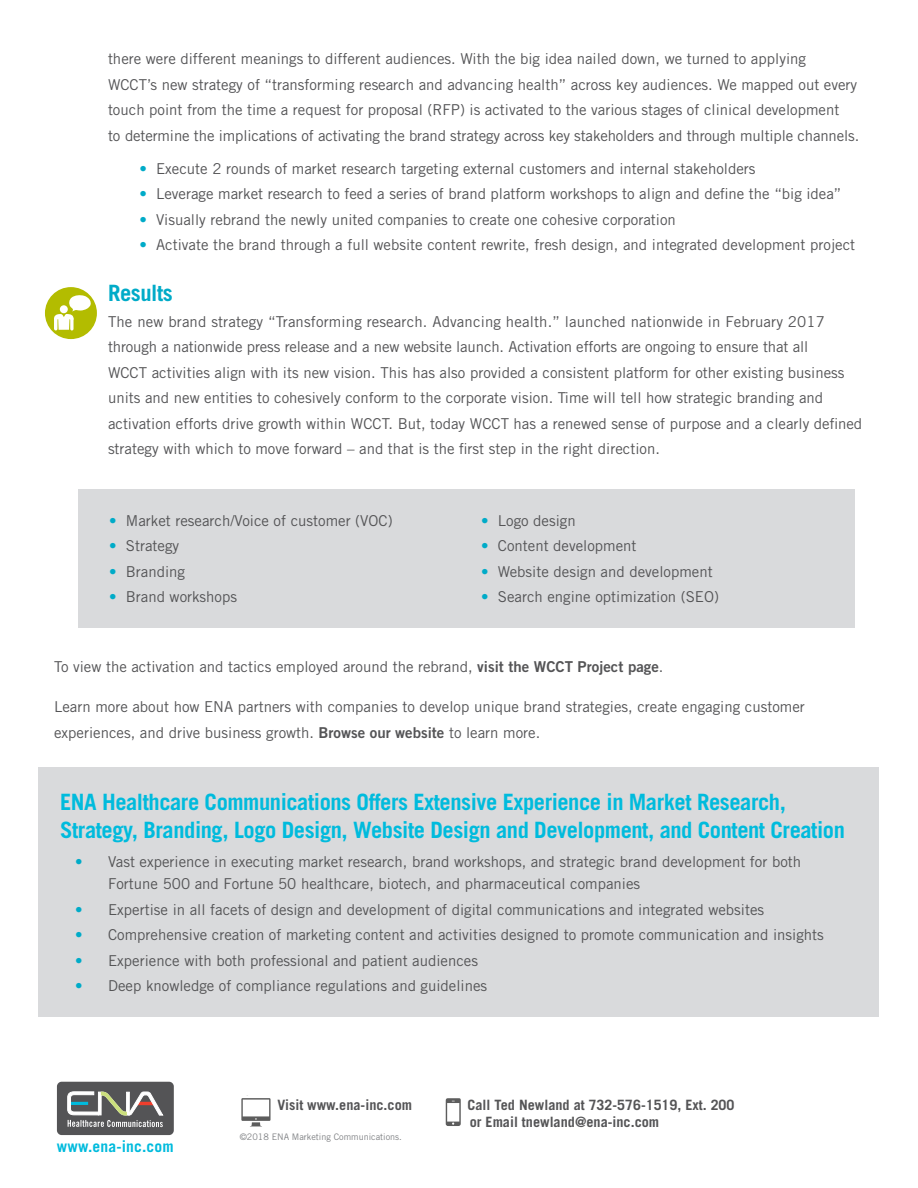
<style>
.page{position:relative;width:918px;height:1188px;background:#fff}
.page>*{position:absolute;margin:0;border:0;box-sizing:border-box;transform-origin:0 0}
.t1{font:700 22.5px/28.5px "Trade Gothic";letter-spacing:-.02em;color:#0bd}
.t2{font:700 22.5px "Trade Gothic";letter-spacing:-.02em;color:#00abc8}
.t3{font:700 15.6px "Trade Gothic";letter-spacing:.01em;color:#0bd}
.t4{font:15px/25.5px "Trade Gothic";color:#545456}
.t5{font:700 14.25px/17.1px "Trade Gothic";color:#545456}
.t6{font:9px "Trade Gothic";color:#808285}
.s1{color:#00abc8}
.s2{font-family:"Trade Gothic Bold Two"}
</style>
<div class="page">
<div style="left:78px;top:489px;width:776px;height:139px;background:#d9dadc"></div>
<div style="left:57px;top:1082px;width:117px;height:53px;background:#545456;border-radius:5px"></div>
<svg style="left:67px;top:1091px;width:96px;height:36px"></svg>
<div style="left:45px;top:287px;width:52px;height:52px;background:#b3bc00;border-radius:50%"></div>
<svg style="left:54px;top:295px;width:37px;height:36px"></svg>
<svg style="left:241px;top:1098px;width:29px;height:28px"></svg>
<svg style="left:446px;top:1098px;width:15px;height:28px"></svg>
<div style="left:39px;top:767px;width:840px;height:250px;background:#d9dadc"></div>
<p class="t4" style="left:108px;top:46px;width:753px">there were different meanings to different audiences. With the big idea nailed down, we turned to applying<br>WCCT’s new strategy of “transforming research and advancing health” across key audiences. We mapped out every touch point from the time a request for proposal (RFP) is activated to the various stages of clinical development<br>to determine the implications of activating the brand strategy across key stakeholders and through multiple channels.</p>
<p class="t4" style="left:140px;top:155px;width:618px"><span class="s1">•</span> Execute 2 rounds of market research targeting external customers and internal stakeholders</p>
<p class="t4" style="left:140px;top:181px;width:703px"><span class="s1">•</span> Leverage market research to feed a series of brand platform workshops to align and define the “big idea”</p>
<p class="t4" style="left:140px;top:206px;width:538px"><span class="s1">•</span> Visually rebrand the newly united companies to create one cohesive corporation</p>
<p class="t4" style="left:140px;top:232px;width:717px"><span class="s1">•</span> Activate the brand through a full website content rewrite, fresh design, and integrated development project</p>
<h1 class="t2" style="left:108px;top:279px;width:66px">Results</h1>
<p class="t4" style="left:108px;top:308px;width:756px">The new brand strategy “Transforming research. Advancing health.” launched nationwide in February 2017 through a nationwide press release and a new website launch. Activation efforts are ongoing to ensure that all<br>WCCT activities align with its new vision. This has also provided a consistent platform for other existing business units and new entities to cohesively conform to the corporate vision. Time will tell how strategic branding and activation efforts drive growth within WCCT. But, today WCCT has a renewed sense of purpose and a clearly defined strategy with which to move forward – and that is the first step in the right direction.</p>
<p class="t4" style="left:109px;top:508px;width:285px"><span class="s1">•</span> Market research/Voice of customer (VOC)</p>
<p class="t4" style="left:109px;top:533px;width:71px"><span class="s1">•</span> Strategy</p>
<p class="t4" style="left:109px;top:559px;width:77px"><span class="s1">•</span> Branding</p>
<p class="t4" style="left:109px;top:584px;width:129px"><span class="s1">•</span> Brand workshops</p>
<p class="t4" style="left:481px;top:508px;width:96px"><span class="s1">•</span> Logo design</p>
<p class="t4" style="left:481px;top:533px;width:157px"><span class="s1">•</span> Content development</p>
<p class="t4" style="left:481px;top:559px;width:233px"><span class="s1">•</span> Website design and development</p>
<p class="t4" style="left:481px;top:584px;width:239px"><span class="s1">•</span> Search engine optimization (SEO)</p>
<p class="t4" style="left:54px;top:654px;width:611px">To view the activation and tactics employed around the rebrand, <span class="s2">visit the WCCT Project page</span>.</p>
<p class="t4" style="left:54px;top:694px;width:752px">Learn more about how ENA partners with companies to develop unique brand strategies, create engaging customer experiences, and drive business growth. <span class="s2">Browse our website</span> to learn more.</p>
<h1 class="t1" style="left:60px;top:787px;width:786px">ENA Healthcare Communications Offers Extensive Experience in Market Research,<br>Strategy, Branding, Logo Design, Website Design and Development, and Content Creation</h1>
<p class="t4" style="left:108px;top:850px;width:695px;line-height:22.5px;text-indent:-33px"><span class="s1">•</span> Vast experience in executing market research, brand workshops, and strategic brand development for both<br>Fortune 500 and Fortune 50 healthcare, biotech, and pharmaceutical companies</p>
<p class="t4" style="left:75px;top:896px;width:691px"><span class="s1">•</span> Expertise in all facets of design and development of digital communications and integrated websites</p>
<p class="t4" style="left:75px;top:922px;width:750px"><span class="s1">•</span> Comprehensive creation of marketing content and activities designed to promote communication and insights</p>
<p class="t4" style="left:75px;top:947px;width:405px"><span class="s1">•</span> Experience with both professional and patient audiences</p>
<p class="t4" style="left:75px;top:973px;width:414px"><span class="s1">•</span> Deep knowledge of compliance regulations and guidelines</p>
<p class="t3" style="left:57px;top:1137px;width:118px">www.ena-inc.com</p>
<p class="t5" style="left:277px;top:1097px;width:136px">Visit www.ena-inc.com</p>
<p class="t5" style="left:468px;top:1097px;width:268px">Call Ted Newland at 732-576-1519, Ext. 200 or Email tnewland@ena-inc.com</p>
<p class="t6" style="left:240px;top:1132px;width:164px">©2018 ENA Marketing Communications.</p>
</div>
